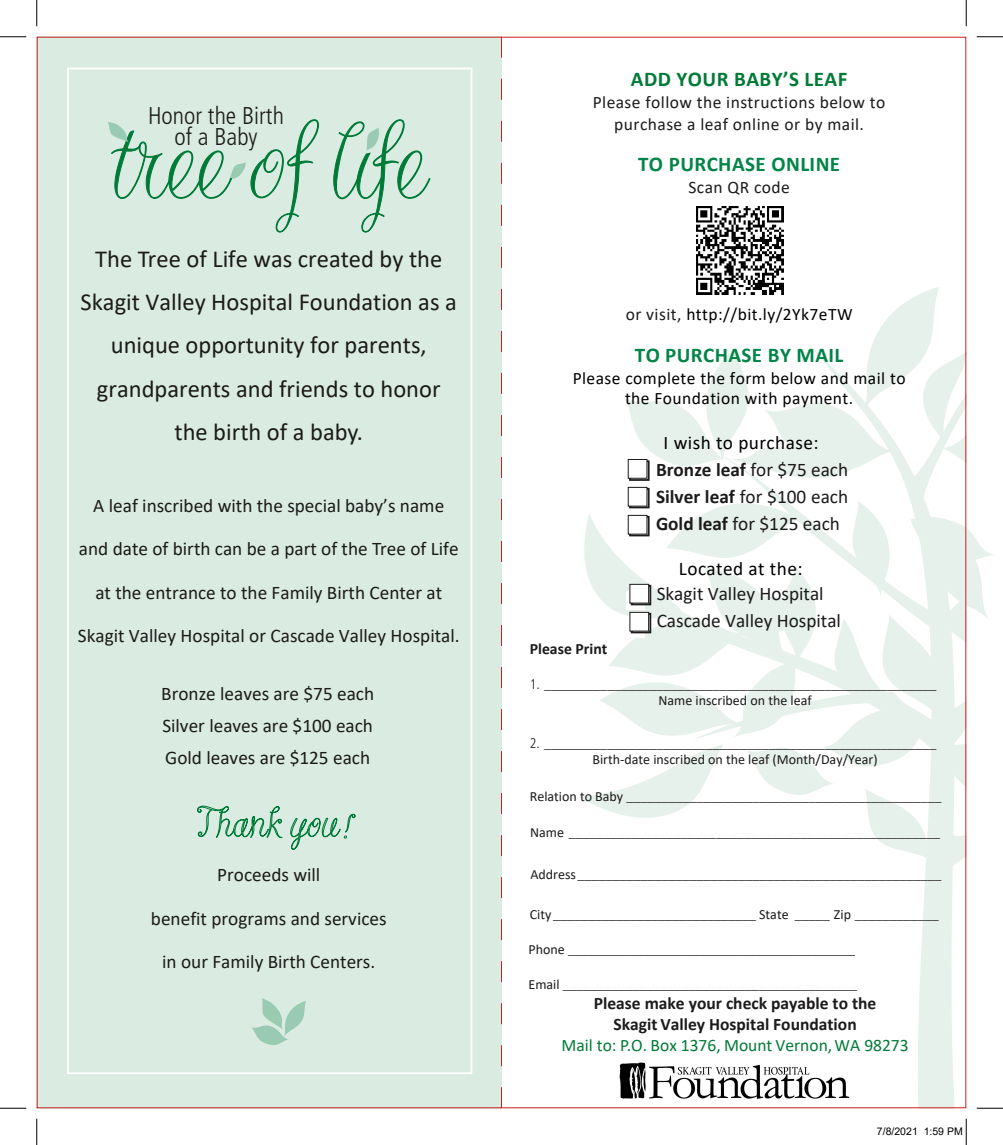
<style>
.page{position:relative;width:1003px;height:1145px;background:#fff}
.page>*{position:absolute;margin:0;border:0;box-sizing:border-box;transform-origin:0 0}
.t1{font:24.5px/43.2px "Calibri";color:#1c1a1a;text-align:center}
.t2{font:300 condensed 24.32px/21.5px "Frutiger";color:#1c1a1a;text-align:center}
.t3{font:700 21px "Calibri";letter-spacing:.02em;color:#008448}
.t4{font:700 21px "Calibri";letter-spacing:.02em;color:#007b37}
.t5{font:19.25px/26.9px "Calibri";color:#1c1a1a;text-align:justify}
.t6{font:19.25px "Calibri";letter-spacing:.025em;color:#000}
.t7{font:17.5px/20.5px "Calibri";letter-spacing:.025em;color:#000;text-align:center}
.t8{font:17.5px/21.7px "Calibri";letter-spacing:.025em;color:#1c1a1a;text-align:center}
.t9{font:700 17.5px/21px "Calibri";color:#1c1a1a;text-align:center}
.t10{font:17.5px "Calibri";color:#007b37}
.t11{font:700 15.75px "Calibri";color:#1c1a1a}
.t12{font:300 condensed 14px "Frutiger";color:#1c1a1a}
.t13{font:14px "Calibri";color:#1c1a1a}
.t14{font:14px "Minion Pro";color:#1c1a1a}
.t15{font:10.5px "Arial";color:#000}
.s1{font-style:inherit}
.s2{color:#1c1a1a}
.s3{font-weight:700}
.s4{font-family:"Calibri";font-weight:400;font-stretch:normal}
.s5{font-family:"Calibri"}
</style>
<div class="page">
<svg style="left:918px;top:970px;width:37px;height:136px;background:#e8f2ec"></svg>
<svg style="left:579px;top:287px;width:415px;height:683px"></svg>
<div style="left:37px;top:37px;width:464px;height:1071px;background:#daece2"></div>
<svg style="left:251px;top:998px;width:55px;height:47px"></svg>
<div style="left:67px;top:68px;width:405px;height:1006px;border:2px solid #fff"></div>
<div style="left:629px;top:460px;width:20px;height:21px;border:2px solid #1c1a1a"></div>
<div style="left:628px;top:459px;width:19px;height:19px;background:#fff"></div>
<div style="left:628px;top:459px;width:19px;height:19px;border:1px solid #1c1a1a"></div>
<div style="left:629px;top:516px;width:20px;height:20px;border:2px solid #1c1a1a"></div>
<div style="left:628px;top:515px;width:19px;height:19px;background:#fff"></div>
<div style="left:628px;top:515px;width:19px;height:19px;border:1px solid #1c1a1a"></div>
<svg style="left:333px;top:119px;width:98px;height:114px"></svg>
<svg style="left:108px;top:119px;width:211px;height:114px"></svg>
<svg style="left:501px;top:37px;width:1px;height:1071px"></svg>
<svg style="left:0;top:36px;width:26px;height:1px"></svg>
<svg style="left:976px;top:36px;width:27px;height:1px"></svg>
<svg style="left:0;top:1107px;width:26px;height:1px"></svg>
<svg style="left:976px;top:1107px;width:27px;height:1px"></svg>
<svg style="left:36px;top:0;width:1px;height:26px"></svg>
<svg style="left:36px;top:1118px;width:1px;height:26px"></svg>
<svg style="left:966px;top:0;width:1px;height:26px"></svg>
<svg style="left:966px;top:1118px;width:1px;height:26px"></svg>
<img style="left:619px;top:1062px;width:231px;height:37px">
<svg style="left:197px;top:805px;width:86px;height:34px"></svg>
<svg style="left:290px;top:813px;width:66px;height:37px"></svg>
<img style="left:696px;top:207px;width:88px;height:87px">
<svg style="left:625px;top:489px;width:4px;height:19px"></svg>
<div style="left:629px;top:488px;width:20px;height:20px;border:2px solid #1c1a1a"></div>
<div style="left:628px;top:487px;width:19px;height:19px;background:#fff"></div>
<div style="left:628px;top:487px;width:19px;height:19px;border:1px solid #1c1a1a"></div>
<svg style="left:626px;top:619px;width:19px;height:19px"></svg>
<div style="left:631px;top:613px;width:20px;height:20px;border:2px solid #1c1a1a"></div>
<div style="left:630px;top:612px;width:18px;height:19px;background:#fff"></div>
<div style="left:629px;top:612px;width:20px;height:19px;border:1px solid #1c1a1a"></div>
<svg style="left:626px;top:591px;width:19px;height:19px"></svg>
<div style="left:631px;top:585px;width:20px;height:20px;border:2px solid #1c1a1a"></div>
<div style="left:630px;top:584px;width:18px;height:19px;background:#fff"></div>
<div style="left:629px;top:584px;width:20px;height:19px;border:1px solid #1c1a1a"></div>
<p class="t2" style="left:148px;top:105px;width:137px">Honor the Birth of a Baby</p>
<p class="t1" style="left:81px;top:236px;width:378px">The Tree of Life was created by the<br>Skagit Valley Hospital Foundation as a unique opportunity for parents, grandparents and friends to honor the birth of a baby.</p>
<p class="t5" style="left:93px;top:491px;width:352px">A leaf inscribed with the special baby’s name</p>
<p class="t5" style="left:79px;top:535px;width:381px">and date of birth can be a part of the Tree of Life</p>
<p class="t5" style="left:95px;top:578px;width:348px">at the entrance to the Family Birth Center at</p>
<p class="t5" style="left:78px;top:621px;width:383px">Skagit Valley Hospital or Cascade Valley Hospital.</p>
<p class="t5" style="left:161px;top:677px;width:214px;line-height:31.8px">Bronze leaves are $75 each Silver leaves are $100 each Gold leaves are $125 each</p>
<p class="t5" style="left:217px;top:861px;width:105px">Proceeds will</p>
<p class="t5" style="left:151px;top:904px;width:237px">benefit programs and services</p>
<p class="t5" style="left:162px;top:947px;width:215px">in our Family Birth Centers.</p>
<p class="t4" style="left:631px;top:64px;width:218px">ADD YOUR BABY’S LEAF</p>
<p class="t8" style="left:593px;top:91px;width:294px">Please follow the instructions below to purchase a leaf online or by mail.</p>
<p class="t3" style="left:638px;top:149px;width:204px"><span class="s1">TO</span> PURCHASE ONLINE</p>
<p class="t8" style="left:688px;top:176px;width:103px">Scan QR code</p>
<p class="t7" style="left:626px;top:303px;width:228px"><span class="s2">or visit,</span> http://bit.ly/2Yk7eTW</p>
<p class="t3" style="left:635px;top:340px;width:210px"><span class="s1">TO</span> PURCHASE BY MAIL</p>
<p class="t7" style="left:573px;top:367px;width:334px">Please complete the form below and mail to the Foundation with payment.</p>
<p class="t6" style="left:663px;top:429px;width:156px">I wish to purchase:</p>
<p class="t5" style="left:656px;top:456px;width:194px"><span class="s3">Bronze leaf</span> for $75 each <span class="s3">Silver leaf</span> for $100 each <span class="s3">Gold leaf</span> for $125 each</p>
<p class="t6" style="left:679px;top:555px;width:125px">Located at the:</p>
<p class="t5" style="left:657px;top:580px;width:186px">Skagit Valley Hospital<br>Cascade Valley Hospital</p>
<p class="t11" style="left:530px;top:638px;width:79px">Please Print</p>
<p class="t12" style="left:530px;top:676px;width:408px">1. ________________________________________________________</p>
<p class="t13" style="left:658px;top:690px;width:155px">Name inscribed on the leaf</p>
<p class="t12" style="left:530px;top:735px;width:408px">2. ________________________________________________________</p>
<p class="t13" style="left:592px;top:749px;width:287px">Birth-date inscribed on the leaf (Month/Day/Year)</p>
<p class="t12" style="left:530px;top:824px;width:411px"><span class="s4">Name</span> _____________________________________________________</p>
<p class="t12" style="left:530px;top:866px;width:413px"><span class="s4">Address</span>____________________________________________________</p>
<p class="t12" style="left:530px;top:906px;width:411px"><span class="s4">City</span>_____________________________ <span class="s4">State</span> _____ <span class="s4">Zip</span> ____________</p>
<p class="t12" style="left:528px;top:941px;width:328px"><span class="s4">Phone</span> _________________________________________</p>
<p class="t14" style="left:528px;top:975px;width:330px"><span class="s5">Email</span> __________________________________________</p>
<p class="t9" style="left:594px;top:992px;width:284px">Please make your check payable to the<br>Skagit Valley Hospital Foundation</p>
<p class="t10" style="left:561px;top:1033px;width:349px">Mail to: P.O. Box 1376, Mount Vernon, WA 98273</p>
<p class="t15" style="left:877px;top:1123px;width:87px">7/8/2021 <span class="s1">1:59 PM</span></p>
</div>
